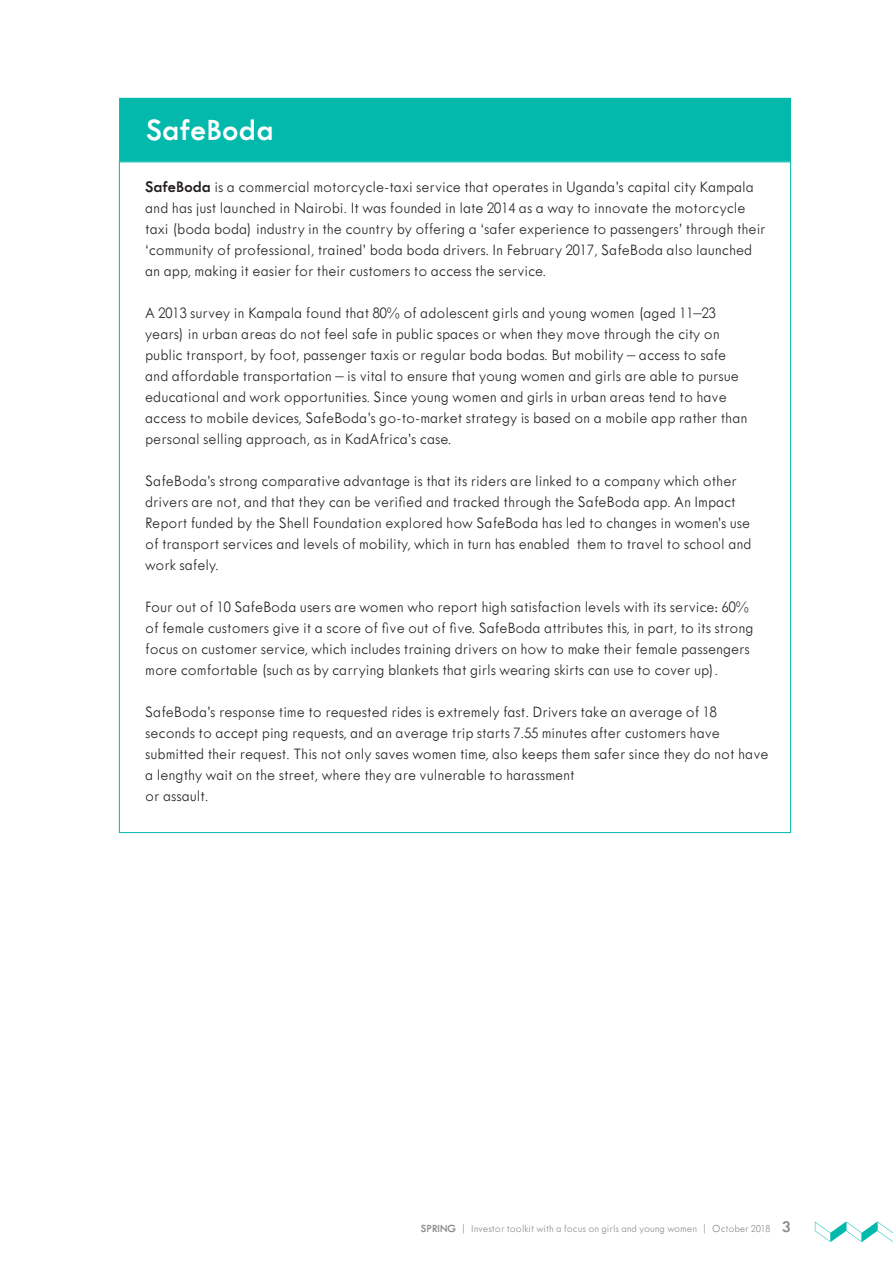
<style>
.page{position:relative;width:893px;height:1263px;background:#fff}
.page>*{position:absolute;margin:0;border:0;box-sizing:border-box;transform-origin:0 0}
.SPRING_headline_21{font:600 31.5px "Tw Cen MT Std";letter-spacing:.01em;color:#fff}
.Fliesstext_TW_12{font:300 16.5px/21px "Tw Cen MT Std";color:#231f20}
.t1{font:300 11.1px "Tw Cen MT Std";color:#8a8a8d}
.s1{font-weight:600}
.s2{font-weight:600;font-size:16.5px}
</style>
<div class="page">
<svg style="left:815px;top:1221px;width:78px;height:21px"></svg>
<div style="left:120px;top:99px;width:670px;height:62px;background:#03b9ac"></div>
<div style="left:119px;top:98px;width:672px;height:64px;border:2px solid #03b9ac"></div>
<p class="SPRING_headline_21" style="left:146px;top:113px;width:129px">SafeBoda</p>
<p class="Fliesstext_TW_12" style="left:145px;top:177px;width:622px"><span class="s1">SafeBoda</span> is a commercial motorcycle-taxi service that operates in Uganda’s capital city Kampala and has just launched in Nairobi. It was founded in late 2014 as a way to innovate the motorcycle taxi (boda boda) industry in the country by offering a ‘safer experience to passengers’ through their ‘community of professional, trained’ boda boda drivers. In February 2017, SafeBoda also launched an app, making it easier for their customers to access the service.</p>
<p class="Fliesstext_TW_12" style="left:145px;top:303px;width:604px">A 2013 survey in Kampala found that 80% of adolescent girls and young women (aged 11–23 years) in urban areas do not feel safe in public spaces or when they move through the city on public transport, by foot, passenger taxis or regular boda bodas. But mobility – access to safe and affordable transportation – is vital to ensure that young women and girls are able to pursue educational and work opportunities. Since young women and girls in urban areas tend to have access to mobile devices, SafeBoda’s go-to-market strategy is based on a mobile app rather than personal selling approach, as in KadAfrica’s case.</p>
<p class="Fliesstext_TW_12" style="left:145px;top:471px;width:608px">SafeBoda’s strong comparative advantage is that its riders are linked to a company which other drivers are not, and that they can be verified and tracked through the SafeBoda app. An Impact Report funded by the Shell Foundation explored how SafeBoda has led to changes in women’s use of transport services and levels of mobility, which in turn has enabled them to travel to school and work safely.</p>
<p class="Fliesstext_TW_12" style="left:145px;top:597px;width:610px">Four out of 10 SafeBoda users are women who report high satisfaction levels with its service: 60% of female customers give it a score of five out of five. SafeBoda attributes this, in part, to its strong focus on customer service, which includes training drivers on how to make their female passengers more comfortable (such as by carrying blankets that girls wearing skirts can use to cover up).</p>
<p class="Fliesstext_TW_12" style="left:145px;top:702px;width:625px">SafeBoda’s response time to requested rides is extremely fast. Drivers take an average of 18 seconds to accept ping requests, and an average trip starts 7.55 minutes after customers have submitted their request. This not only saves women time, also keeps them safer since they do not have a lengthy wait on the street, where they are vulnerable to harassment<br>or assault.</p>
<p class="t1" style="left:421px;top:1222px;width:371px"><span class="s1">SPRING</span> | Investor toolkit with a focus on girls and young women | October 2018 <span class="s2">3</span></p>
</div>
